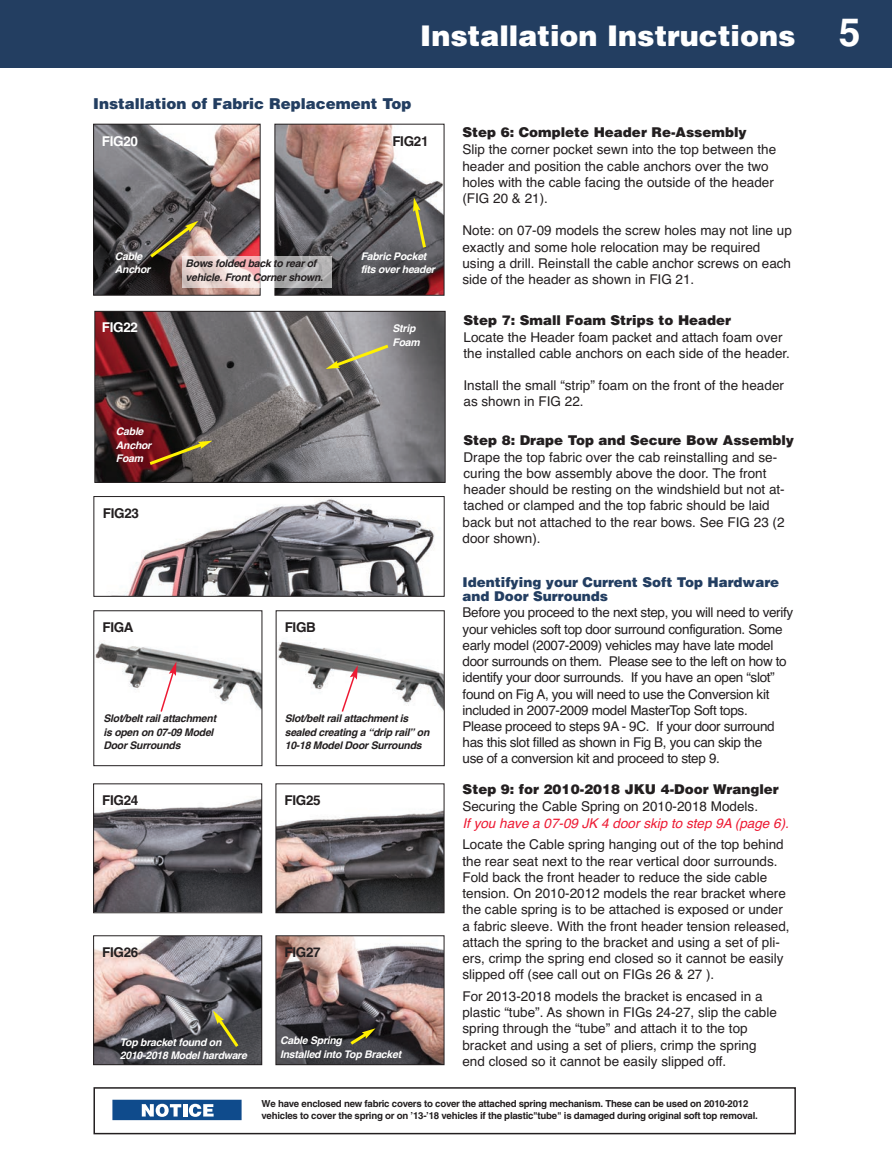
<style>
.page{position:relative;width:892px;height:1167px;background:#fff}
.page>*{position:absolute;margin:0;border:0;box-sizing:border-box;transform-origin:0 0}
.t1{font:900 28.5px "Helvetica";color:#fff}
.t2{font:900 15px "Helvetica";color:#233e61}
.t3{font:13.5px/16.2px "Helvetica";color:#231f20}
.t4{font:13.5px/16.2px "Helvetica";letter-spacing:-.025em;color:#231f20}
.t5{font:900 13.5px "Helvetica";color:#231f20}
.t6{font:900 13.5px/13.5px "Helvetica";color:#233e61}
.t7{font:italic 13.5px "Helvetica";color:#ed1a33}
.t8{font:700 condensed 13.5px "Helvetica";letter-spacing:-.025em;color:#231f20}
.t9{font:700 condensed 13.5px "Helvetica";letter-spacing:-.025em;color:#fff}
.t10{font:italic 700 10.5px/13.5px "Helvetica";letter-spacing:-.025em;color:#231f20}
.t11{font:italic 700 10.5px/13.5px "Helvetica";letter-spacing:-.025em;color:#fff}
.t12{font:700 condensed 9.6px/12px "Helvetica";letter-spacing:-.025em;color:#231f20}
.s1{font-weight:700;font-size:39px}
</style>
<div class="page">
<div style="left:0;top:0;width:892px;height:67px;background:#233e61"></div>
<img style="left:95px;top:799px;width:165px;height:112px">
<div style="left:93px;top:783px;width:169px;height:130px;border:1px solid #231f20"></div>
<img style="left:277px;top:810px;width:165px;height:101px">
<div style="left:275px;top:783px;width:169px;height:130px;border:1px solid #231f20"></div>
<img style="left:95px;top:937px;width:165px;height:125px">
<div style="left:93px;top:935px;width:169px;height:129px;border:1px solid #231f20"></div>
<img style="left:277px;top:937px;width:165px;height:125px">
<div style="left:275px;top:935px;width:169px;height:129px;border:1px solid #231f20"></div>
<img style="left:96px;top:313px;width:347px;height:168px">
<div style="left:94px;top:311px;width:351px;height:172px;border:1px solid #231f20"></div>
<svg style="left:112px;top:1099px;width:130px;height:21px"></svg>
<div style="left:93px;top:1087px;width:703px;height:47px;border:2px solid #231f20"></div>
<img style="left:95px;top:126px;width:163px;height:167px">
<div style="left:93px;top:124px;width:167px;height:171px;border:1px solid #231f20"></div>
<img style="left:276px;top:126px;width:166px;height:167px">
<div style="left:274px;top:124px;width:170px;height:171px;border:1px solid #231f20"></div>
<svg style="left:147px;top:221px;width:51px;height:39px"></svg>
<svg style="left:413px;top:197px;width:15px;height:54px"></svg>
<div style="left:183px;top:256px;width:149px;height:31px;background:#fff;opacity:.61"></div>
<svg style="left:146px;top:440px;width:66px;height:27px"></svg>
<svg style="left:326px;top:342px;width:66px;height:27px"></svg>
<img style="left:125px;top:498px;width:310px;height:96px">
<div style="left:93px;top:496px;width:351px;height:100px;border:1px solid #231f20"></div>
<svg style="left:213px;top:1010px;width:28px;height:40px"></svg>
<svg style="left:347px;top:1028px;width:29px;height:19px"></svg>
<img style="left:95px;top:643px;width:165px;height:67px">
<div style="left:93px;top:610px;width:169px;height:156px;border:1px solid #231f20"></div>
<img style="left:278px;top:640px;width:165px;height:72px">
<div style="left:276px;top:610px;width:169px;height:156px;border:1px solid #231f20"></div>
<svg style="left:159px;top:661px;width:17px;height:51px"></svg>
<svg style="left:340px;top:665px;width:18px;height:47px"></svg>
<h1 class="t1" style="left:420px;top:17px;width:442px">Installation Instructions <span class="s1">5</span></h1>
<p class="t2" style="left:93px;top:94px;width:320px">Installation of Fabric Replacement Top</p>
<p class="t9" style="left:102px;top:136px;width:38px">FIG20</p>
<p class="t8" style="left:392px;top:136px;width:38px">FIG21</p>
<p class="t11" style="left:115px;top:249px;width:37px">Cable<br>Anchor</p>
<p class="t9" style="left:102px;top:323px;width:38px">FIG22</p>
<p class="t10" style="left:186px;top:257px;width:139px">Bows folded back to rear of vehicle. Front Corner shown.</p>
<p class="t11" style="left:116px;top:425px;width:37px">Cable<br>Anchor<br>Foam</p>
<p class="t8" style="left:103px;top:508px;width:38px">FIG23</p>
<p class="t11" style="left:361px;top:249px;width:76px">Fabric Pocket fits over header</p>
<p class="t11" style="left:392px;top:321px;width:29px">Strip<br>Foam</p>
<p class="t8" style="left:102px;top:622px;width:33px">FIGA</p>
<p class="t8" style="left:285px;top:622px;width:33px">FIGB</p>
<p class="t10" style="left:103px;top:712px;width:114px">Slot/belt rail attachment is open on 07-09 Model<br>Door Surrounds</p>
<p class="t10" style="left:285px;top:712px;width:146px">Slot/belt rail attachment is sealed creating a “drip rail” on<br>10-18 Model Door Surrounds</p>
<p class="t8" style="left:102px;top:795px;width:38px">FIG24</p>
<p class="t8" style="left:284px;top:795px;width:38px">FIG25</p>
<p class="t8" style="left:102px;top:947px;width:38px">FIG26</p>
<p class="t8" style="left:284px;top:947px;width:38px">FIG27</p>
<p class="t11" style="left:120px;top:1035px;width:129px">Top bracket found on<br>2010-2018 Model hardware</p>
<p class="t11" style="left:280px;top:1033px;width:123px">Cable Spring<br>Installed into Top Bracket</p>
<p class="t5" style="left:462px;top:124px;width:286px">Step 6: Complete Header Re-Assembly</p>
<p class="t3" style="left:462px;top:142px;width:315px">Slip the corner pocket sewn into the top between the header and position the cable anchors over the two holes with the cable facing the outside of the header (FIG 20 &amp; 21).</p>
<p class="t3" style="left:462px;top:223px;width:331px">Note: on 07-09 models the screw holes may not line up exactly and some hole relocation may be required using a drill. Reinstall the cable anchor screws on each side of the header as shown in FIG 21.</p>
<p class="t5" style="left:463px;top:311px;width:269px">Step 7: Small Foam Strips to Header</p>
<p class="t3" style="left:463px;top:329px;width:328px">Locate the Header foam packet and attach foam over the installed cable anchors on each side of the header.</p>
<p class="t3" style="left:463px;top:377px;width:322px">Install the small “strip” foam on the front of the header as shown in FIG 22.</p>
<p class="t5" style="left:463px;top:431px;width:332px">Step 8: Drape Top and Secure Bow Assembly</p>
<p class="t3" style="left:462px;top:449px;width:324px">Drape the top fabric over the cab reinstalling and se&shy;curing the bow assembly above the door. The front header should be resting on the windshield but not at&shy;tached or clamped and the top fabric should be laid back but not attached to the rear bows. See FIG 23 (2 door shown).</p>
<p class="t6" style="left:462px;top:575px;width:318px">Identifying your Current Soft Top Hardware and Door Surrounds</p>
<p class="t4" style="left:463px;top:604px;width:332px">Before you proceed to the next step, you will need to verify your vehicles soft top door surround configuration. Some early model (2007-2009) vehicles may have late model door surrounds on them. Please see to the left on how to identify your door surrounds. If you have an open “slot” found on Fig A, you will need to use the Conversion kit included in 2007-2009 model MasterTop Soft tops.<br>Please proceed to steps 9A - 9C. If your door surround has this slot filled as shown in Fig B, you can skip the<br>use of a conversion kit and proceed to step 9.</p>
<p class="t5" style="left:463px;top:780px;width:318px">Step 9: for 2010-2018 JKU 4-Door Wrangler</p>
<p class="t3" style="left:462px;top:798px;width:297px">Securing the Cable Spring on 2010-2018 Models.</p>
<p class="t7" style="left:462px;top:815px;width:328px">If you have a 07-09 JK 4 door skip to step 9A (page 6).</p>
<p class="t3" style="left:462px;top:836px;width:329px">Locate the Cable spring hanging out of the top behind the rear seat next to the rear vertical door surrounds.<br>Fold back the front header to reduce the side cable tension. On 2010-2012 models the rear bracket where the cable spring is to be attached is exposed or under a fabric sleeve. With the front header tension released, attach the spring to the bracket and using a set of pli&shy;ers, crimp the spring end closed so it cannot be easily slipped off (see call out on FIGs 26 &amp; 27 ).</p>
<p class="t3" style="left:462px;top:988px;width:316px">For 2013-2018 models the bracket is encased in a plastic “tube”. As shown in FIGs 24-27, slip the cable spring through the “tube” and attach it to the top bracket and using a set of pliers, crimp the spring end closed so it cannot be easily slipped off.</p>
<p class="t12" style="left:261px;top:1098px;width:498px">We have enclosed new fabric covers to cover the attached spring mechanism. These can be used on 2010-2012 vehicles to cover the spring or on ’13-’18 vehicles if the plastic"tube" is damage d during original soft top removal.</p>
</div>
